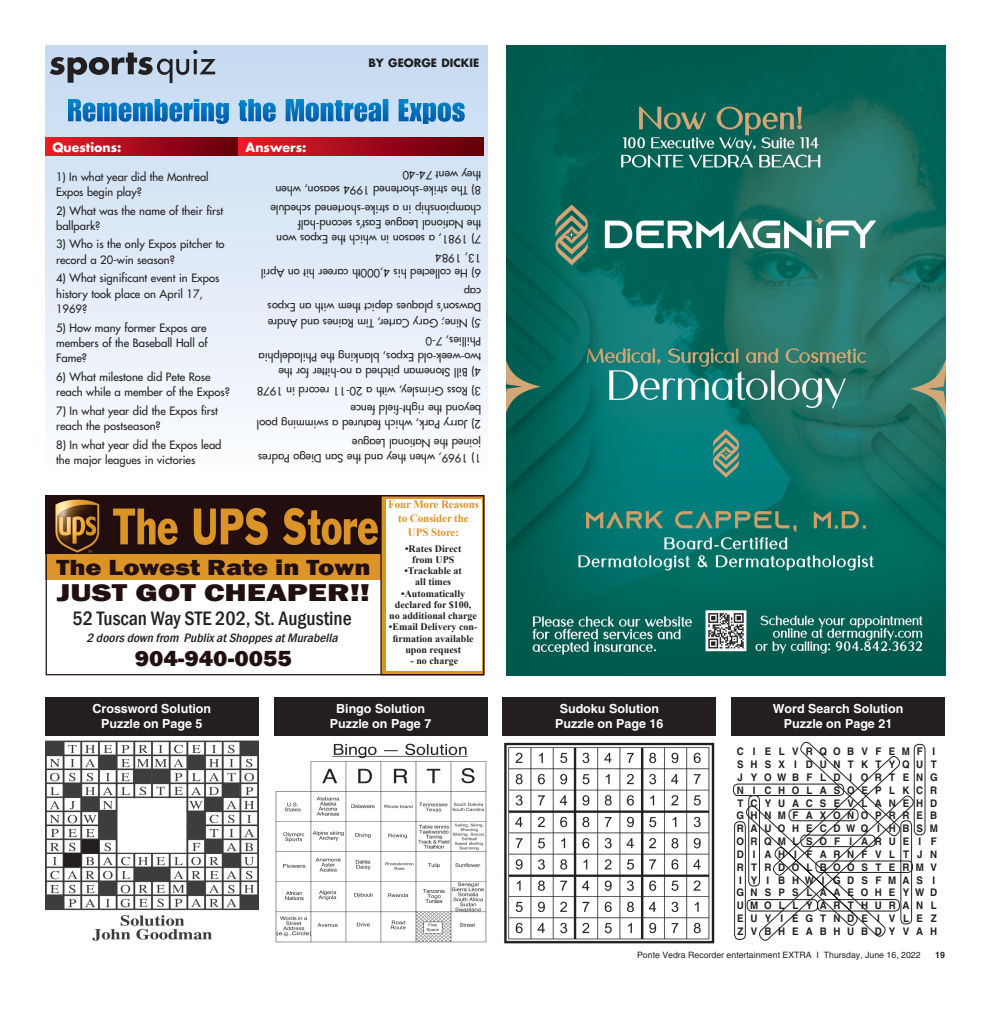
<style>
.page{position:relative;width:990px;height:1013px;background:#fff}
.page>*{position:absolute;margin:0;border:0;box-sizing:border-box;transform-origin:0 0}
.t1{font:800 25px "Franklin Gothic";color:#220f10;scale:1.31 1}
.t2{font:800 22.5px "Franklin Gothic";color:#220f10;scale:1.22 1}
.t3{font:800 22.5px "Franklin Gothic";color:#220f10;scale:1.09 1}
.t4{font:500 condensed 20px "Franklin Gothic";color:#231f20}
.t5{font:700 15px "Helvetica";color:#231f20}
.t6{font:700 12.5px/15px "Helvetica";color:#fff;text-align:center}
.t7{font:italic 500 condensed 12.5px "Franklin Gothic";color:#231f20;scale:1.08 1}
.t8{font:700 12.5px "Futura Std";color:#fff}
.t9{font:500 11.25px/15.1px "Futura Std";color:#231f20}
.t10{font:700 11.25px/13.8px "Times New Roman";letter-spacing:-.01em;color:#dc9427;text-align:center}
.t11{font:700 11.25px "Futura Std";color:#231f20}
.t12{font:700 10.5px/12.9px "Helvetica";letter-spacing:.715em;color:#231f20;scale:.94 1}
.t13{font:700 10px/11.2px "Times New Roman";color:#231f20;text-align:center}
.t14{font:8.75px "Helvetica";color:#231f20}
.t15{font:700 8.75px "Helvetica";color:#231f20}
</style>
<div class="page">
<div style="left:45px;top:45px;width:443px;height:433px;background:linear-gradient(to bottom,#c4d9f1,#fdfdfe)"></div>
<div style="left:45px;top:137px;width:197px;height:19px;background:linear-gradient(to right,#ea1d29,#5e0009)"></div>
<div style="left:238px;top:137px;width:246px;height:19px;background:linear-gradient(to right,#ea1c29,#5f0009)"></div>
<svg style="left:50px;top:50px;width:166px;height:33px;background:#97a4b4"></svg>
<svg style="left:68px;top:99px;width:397px;height:25px;background:#5ea2d4"></svg>
<img style="left:275px;top:743px;width:212px;height:200px">
<hr style="left:736px;top:937px;width:205px;height:1px;background:#231f20">
<svg style="left:733px;top:741px;width:193px;height:200px"></svg>
<div style="left:274px;top:696px;width:214px;height:39px;background:#231f20"></div>
<div style="left:731px;top:696px;width:214px;height:39px;background:#231f20"></div>
<img style="left:504px;top:742px;width:211px;height:202px">
<div style="left:502px;top:696px;width:214px;height:39px;background:#231f20"></div>
<img style="left:45px;top:740px;width:214px;height:201px">
<div style="left:45px;top:696px;width:214px;height:39px;background:#231f20"></div>
<img style="left:506px;top:45px;width:439px;height:630px">
<img style="left:48px;top:497px;width:332px;height:57px">
<div style="left:46px;top:554px;width:341px;height:25px;background:#dc9427"></div>
<svg style="left:382px;top:497px;width:100px;height:176px"></svg>
<div style="left:386px;top:499px;width:95px;height:171px;background:#fff"></div>
<div style="left:46px;top:495px;width:438px;height:180px;border:1px solid #220f10"></div>
<p class="t8" style="left:52px;top:139px;width:70px">Questions:</p>
<p class="t8" style="left:246px;top:139px;width:62px">Answers:</p>
<p class="t11" style="left:368px;top:55px;width:112px">BY GEORGE DICKIE</p>
<p class="t9" style="left:481px;top:198px;width:207px;rotate:-180deg">8) The strike-shortened 1994 season, when they went 74-40</p>
<p class="t9" style="left:56px;top:169px;width:154px">1) In what year did the Montreal<br>Expos begin play?</p>
<p class="t9" style="left:56px;top:203px;width:169px">2) What was the name of their first ballpark?</p>
<p class="t9" style="left:56px;top:237px;width:170px">3) Who is the only Expos pitcher to record a 20-win season?</p>
<p class="t9" style="left:56px;top:271px;width:165px">4) What significant event in Expos history took place on April 17,<br>1969?</p>
<p class="t9" style="left:56px;top:320px;width:153px;text-align:justify">5) How many former Expos are members of the Baseball Hall of Fame?</p>
<p class="t9" style="left:56px;top:369px;width:175px">6) What milestone did Pete Rose reach while a member of the Expos?</p>
<p class="t9" style="left:56px;top:403px;width:163px">7) In what year did the Expos first reach the postseason?</p>
<p class="t9" style="left:56px;top:437px;width:167px">8) In what year did the Expos lead the major leagues in victories</p>
<p class="t9" style="left:481px;top:466px;width:225px;rotate:-180deg">1) 1969, when they and the San Diego Padres joined the National League</p>
<p class="t9" style="left:481px;top:247px;width:212px;rotate:-180deg">7) 1981, a season in which the Expos won the National League East’s second-half championship in a strike-shortened schedule</p>
<p class="t9" style="left:481px;top:281px;width:222px;rotate:-180deg">6) He collected his 4,000th career hit on April<br>13, 1984</p>
<p class="t9" style="left:481px;top:330px;width:215px;text-align:justify;rotate:-180deg">5) Nine; Gary Carter, Tim Raines and Andre Dawson’s plaques depict them with an Expos cap</p>
<p class="t9" style="left:481px;top:379px;width:224px;rotate:-180deg">4) Bill Stoneman pitched a no-hitter for the two-week-old Expos, blanking the Philadelphia<br>Phillies, 7-0</p>
<p class="t9" style="left:481px;top:398px;width:226px;rotate:-180deg">3) Ross Grimsley, with a 20-11 record in 1978</p>
<p class="t9" style="left:481px;top:432px;width:226px;rotate:-180deg">2) Jarry Park, which featured a swimming pool beyond the right-field fence</p>
<h2 class="t2" style="left:56px;top:553px;width:259px">The Lowest Rate in Town</h2>
<h1 class="t1" style="left:57px;top:576px;width:241px">JUST GOT CHEAPER!!</h1>
<h3 class="t4" style="left:73px;top:605px;width:281px">52 Tuscan Way STE 202, St. Augustine</h3>
<p class="t7" style="left:87px;top:629px;width:237px">2 doorsdownfrom PublixatShoppesatMurabella</p>
<h2 class="t3" style="left:135px;top:643px;width:146px">904-940-0055</h2>
<p class="t10" style="left:388px;top:497px;width:92px">Four More Reasons to Consider the<br>UPS Store:</p>
<p class="t13" style="left:405px;top:542px;width:58px">•Rates Direct from UPS</p>
<p class="t13" style="left:404px;top:565px;width:59px">•Trackable at all times</p>
<p class="t13" style="left:389px;top:587px;width:89px">•Automatically declared for $100, no additional charge</p>
<p class="t13" style="left:389px;top:621px;width:90px">•Email Delivery con&shy;firmation available upon request</p>
<p class="t13" style="left:411px;top:655px;width:49px">- no charge</p>
<h3 class="t5" style="left:414px;top:649px;width:64px">2x2”ad</h3>
<p class="t6" style="left:92px;top:701px;width:120px">Crossword Solution<br>Puzzle on Page 5</p>
<p class="t6" style="left:330px;top:701px;width:103px">Bingo Solution<br>Puzzle on Page 7</p>
<p class="t6" style="left:773px;top:701px;width:132px">Word Search Solution<br>Puzzle on Page 21</p>
<p class="t6" style="left:555px;top:701px;width:110px">Sudoku Solution<br>Puzzle on Page 16</p>
<p class="t12" style="left:737px;top:745px;width:10px">C<br>S<br>J<br>N<br>T<br>G<br>R<br>O<br>D<br>R<br>I<br>G<br>U<br>E<br>Z</p>
<p class="t12" style="left:750px;top:745px;width:201px">I ELVRQOBVFEMF I<br>HSX I DUNTKTYQUT<br>YOWBFLD I ORTENG<br>I CHOLASOEPLKCR<br>CYUACSEVLANEHD<br>HNMFAXONOPRREB<br>AUOHECDWQ I HBSM<br>RQMLSOF I ARUE I F<br>I AH I FARNFVLTJN<br>TRDOLBOOSTERMV<br>Y I BHWI GDSFMAS I<br>NSPSLAAEOHEYWD<br>MOLLYARTHURANL<br>UY I EGTNDE I VLEZ<br>VBHEABHUBDYVAH</p>
<p class="t14" style="left:637px;top:949px;width:285px">Ponte Vedra Recorder entertainment EXTRA I Thursday, June 16, 2022</p>
<p class="t15" style="left:935px;top:949px;width:11px">19</p>
</div>
